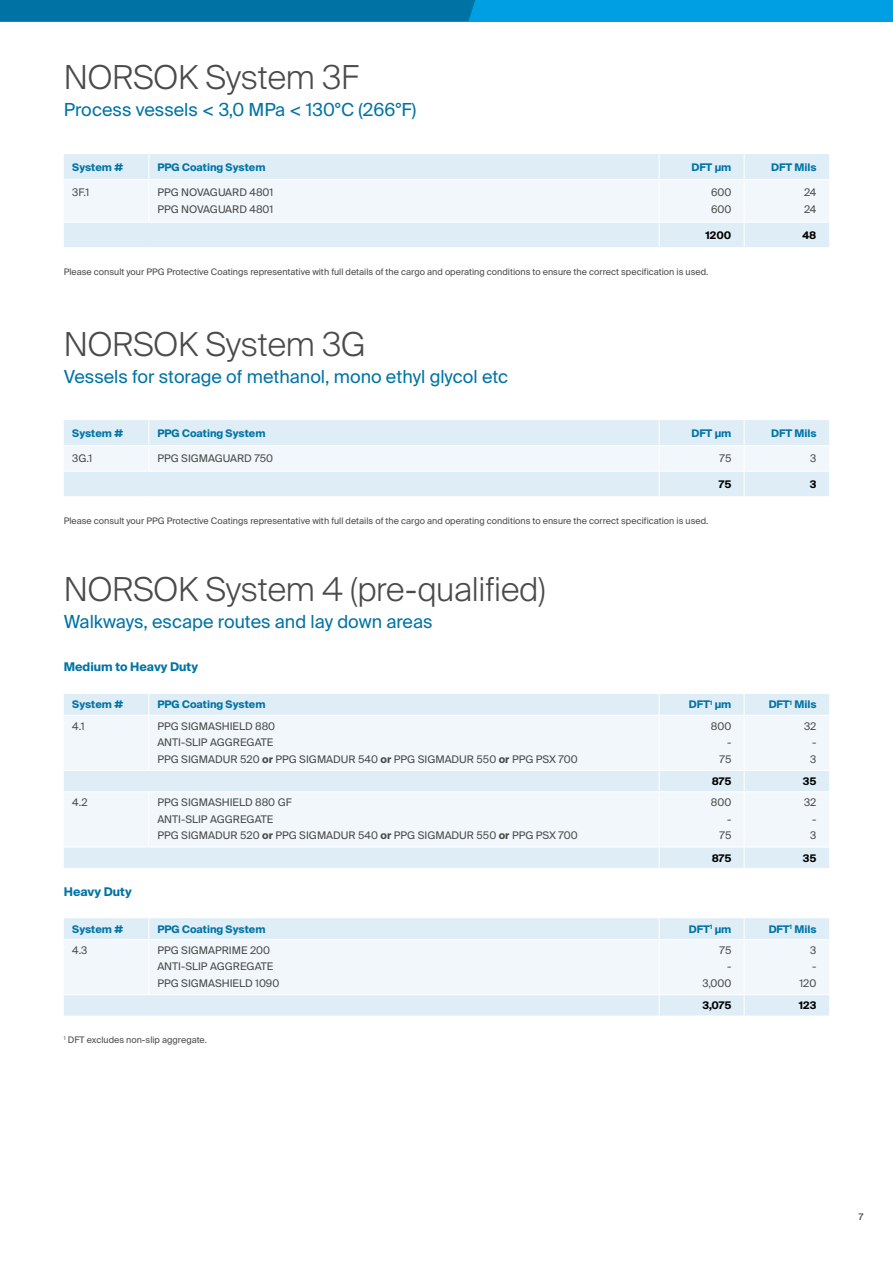
<style>
.page{position:relative;width:893px;height:1263px;background:#fff}
.page>*{position:absolute;margin:0;border:0;box-sizing:border-box;transform-origin:0 0}
.t1{font:300 33px "Suisse Intl";letter-spacing:-.005em;color:#4a4a49}
.t2{font:18px "Suisse Intl";color:#0073a5}
.t3{font:700 12px "Suisse Intl";color:#0073a5}
.t4{font:10.5px/16.5px "Suisse Intl";color:#4a4a49}
.t5{font:700 10.5px "Suisse Intl";color:#0073a5}
.t6{font:700 10.5px "Suisse Intl";color:#000}
.t7{font:9px "Suisse Intl";color:#4a4a49}
.t8{font:500 9px "Suisse Intl";color:#4a4a49}
.s1{font-weight:700}
</style>
<div class="page">
<svg style="left:64px;top:154px;width:765px;height:93px"></svg>
<svg style="left:64px;top:420px;width:765px;height:76px"></svg>
<div style="left:0;top:0;width:893px;height:21px;background:#009fe3"></div>
<div style="left:0;top:0;width:475px;height:21px;background:#0073a5"></div>
<div style="left:64px;top:694px;width:765px;height:174px;background:#dfedf6"></div>
<svg style="left:64px;top:716px;width:765px;height:131px;fill:#f2f7fb"></svg>
<svg style="left:148px;top:694px;width:1px;height:21px"></svg>
<svg style="left:659px;top:694px;width:1px;height:21px"></svg>
<svg style="left:744px;top:694px;width:1px;height:21px"></svg>
<hr style="left:64px;top:715px;width:85px;height:1px;background:#fff">
<hr style="left:149px;top:715px;width:510px;height:1px;background:#fff">
<hr style="left:148px;top:716px;width:1px;height:54px;background:#fff">
<hr style="left:659px;top:715px;width:85px;height:1px;background:#fff">
<hr style="left:659px;top:716px;width:1px;height:54px;background:#fff">
<hr style="left:744px;top:715px;width:85px;height:1px;background:#fff">
<hr style="left:744px;top:716px;width:1px;height:54px;background:#fff">
<hr style="left:64px;top:770px;width:85px;height:1px;background:#fff">
<hr style="left:149px;top:770px;width:510px;height:1px;background:#fff">
<hr style="left:659px;top:770px;width:85px;height:1px;background:#fff">
<svg style="left:659px;top:771px;width:1px;height:20px"></svg>
<hr style="left:744px;top:770px;width:85px;height:1px;background:#fff">
<svg style="left:744px;top:771px;width:1px;height:20px"></svg>
<hr style="left:64px;top:791px;width:85px;height:1px;background:#fff">
<hr style="left:149px;top:791px;width:510px;height:1px;background:#fff">
<hr style="left:148px;top:792px;width:1px;height:55px;background:#fff">
<hr style="left:659px;top:791px;width:85px;height:1px;background:#fff">
<hr style="left:659px;top:792px;width:1px;height:55px;background:#fff">
<hr style="left:744px;top:791px;width:85px;height:1px;background:#fff">
<hr style="left:744px;top:792px;width:1px;height:55px;background:#fff">
<hr style="left:64px;top:847px;width:85px;height:1px;background:#fff">
<hr style="left:149px;top:847px;width:510px;height:1px;background:#fff">
<hr style="left:659px;top:847px;width:85px;height:1px;background:#fff">
<svg style="left:659px;top:848px;width:1px;height:20px"></svg>
<hr style="left:744px;top:847px;width:85px;height:1px;background:#fff">
<svg style="left:744px;top:848px;width:1px;height:20px"></svg>
<svg style="left:64px;top:918px;width:765px;height:98px"></svg>
<h1 class="t1" style="left:64px;top:58px;width:296px">NORSOK System 3F</h1>
<h2 class="t2" style="left:64px;top:99px;width:354px">Process vessels &lt; 3,0 MPa &lt; 130°C (266°F)</h2>
<p class="t5" style="left:72px;top:161px;width:52px">System #</p>
<p class="t5" style="left:157px;top:161px;width:110px">PPG Coating System</p>
<p class="t5" style="left:691px;top:161px;width:41px">DFT µm</p>
<p class="t5" style="left:771px;top:161px;width:47px">DFT Mils</p>
<p class="t4" style="left:72px;top:184px;width:19px">3F.1</p>
<p class="t4" style="left:157px;top:184px;width:118px">PPG NOVAGUARD 4801<br>PPG NOVAGUARD 4801</p>
<p class="t4" style="left:711px;top:184px;width:22px">600<br>600</p>
<p class="t4" style="left:804px;top:184px;width:14px">24<br>24</p>
<p class="t6" style="left:706px;top:229px;width:27px">1200</p>
<p class="t6" style="left:803px;top:229px;width:15px">48</p>
<p class="t7" style="left:64px;top:267px;width:646px">Please consult your PPG Protective Coatings representative with full details of the cargo and operating conditions to ensure the correct specification is used.</p>
<h1 class="t1" style="left:64px;top:326px;width:303px">NORSOK System 3G</h1>
<h2 class="t2" style="left:64px;top:367px;width:446px">Vessels for storage of methanol, mono ethyl glycol etc</h2>
<p class="t5" style="left:72px;top:427px;width:52px">System #</p>
<p class="t5" style="left:157px;top:427px;width:110px">PPG Coating System</p>
<p class="t5" style="left:691px;top:427px;width:41px">DFT µm</p>
<p class="t5" style="left:771px;top:427px;width:47px">DFT Mils</p>
<p class="t4" style="left:72px;top:450px;width:22px">3G.1</p>
<p class="t4" style="left:157px;top:450px;width:117px">PPG SIGMAGUARD 750</p>
<p class="t4" style="left:720px;top:450px;width:13px">75</p>
<p class="t4" style="left:810px;top:450px;width:8px">3</p>
<p class="t6" style="left:719px;top:478px;width:14px">75</p>
<p class="t6" style="left:810px;top:478px;width:8px">3</p>
<p class="t7" style="left:64px;top:516px;width:646px">Please consult your PPG Protective Coatings representative with full details of the cargo and operating conditions to ensure the correct specification is used.</p>
<h1 class="t1" style="left:64px;top:570px;width:483px">NORSOK System 4 (pre-qualified)</h1>
<h2 class="t2" style="left:64px;top:611px;width:370px">Walkways, escape routes and lay down areas</h2>
<p class="t3" style="left:64px;top:660px;width:136px">Medium to Heavy Duty</p>
<p class="t5" style="left:72px;top:699px;width:52px">System #</p>
<p class="t5" style="left:157px;top:699px;width:110px">PPG Coating System</p>
<p class="t5" style="left:689px;top:699px;width:44px">DFT<sup>1</sup> µm</p>
<p class="t5" style="left:769px;top:699px;width:49px">DFT<sup>1</sup> Mils</p>
<p class="t4" style="left:72px;top:718px;width:14px">4.1</p>
<p class="t4" style="left:157px;top:718px;width:422px">PPG SIGMASHIELD 880<br>ANTI-SLIP AGGREGATE<br>PPG SIGMADUR 520 <span class="s1">or</span> PPG SIGMADUR 540 <span class="s1">or</span> PPG SIGMADUR 550 <span class="s1">or</span> PPG PSX 700</p>
<p class="t4" style="left:711px;top:718px;width:22px;text-align:right">800 -<br>75</p>
<p class="t4" style="left:810px;top:718px;width:8px;text-align:justify;text-indent:-6px">32 - 3</p>
<p class="t6" style="left:712px;top:775px;width:21px">875</p>
<p class="t6" style="left:803px;top:775px;width:15px">35</p>
<p class="t4" style="left:72px;top:794px;width:17px">4.2</p>
<p class="t4" style="left:157px;top:794px;width:422px">PPG SIGMASHIELD 880 GF<br>ANTI-SLIP AGGREGATE<br>PPG SIGMADUR 520 <span class="s1">or</span> PPG SIGMADUR 540 <span class="s1">or</span> PPG SIGMADUR 550 <span class="s1">or</span> PPG PSX 700</p>
<p class="t4" style="left:711px;top:794px;width:22px;text-align:right">800 -<br>75</p>
<p class="t4" style="left:810px;top:794px;width:8px;text-align:justify;text-indent:-6px">32 - 3</p>
<p class="t6" style="left:712px;top:852px;width:21px">875</p>
<p class="t6" style="left:803px;top:852px;width:15px">35</p>
<p class="t3" style="left:64px;top:884px;width:69px">Heavy Duty</p>
<p class="t5" style="left:72px;top:923px;width:52px">System #</p>
<p class="t5" style="left:157px;top:923px;width:110px">PPG Coating System</p>
<p class="t5" style="left:689px;top:923px;width:44px">DFT<sup>1</sup> µm</p>
<p class="t5" style="left:769px;top:923px;width:49px">DFT<sup>1</sup> Mils</p>
<p class="t4" style="left:72px;top:942px;width:16px">4.3</p>
<p class="t4" style="left:157px;top:942px;width:123px">PPG SIGMAPRIME 200<br>ANTI-SLIP AGGREGATE<br>PPG SIGMASHIELD 1090</p>
<p class="t4" style="left:703px;top:942px;width:30px;text-align:right">75<br>-<br>3,000</p>
<p class="t4" style="left:799px;top:942px;width:18px;text-align:right">3<br>-<br>120</p>
<p class="t6" style="left:702px;top:999px;width:30px">3,075</p>
<p class="t6" style="left:799px;top:999px;width:19px">123</p>
<p class="t7" style="left:64px;top:1035px;width:145px"><sup>1</sup> DFT excludes non-slip aggregate.</p>
<p class="t8" style="left:859px;top:1212px;width:6px">7</p>
</div>
